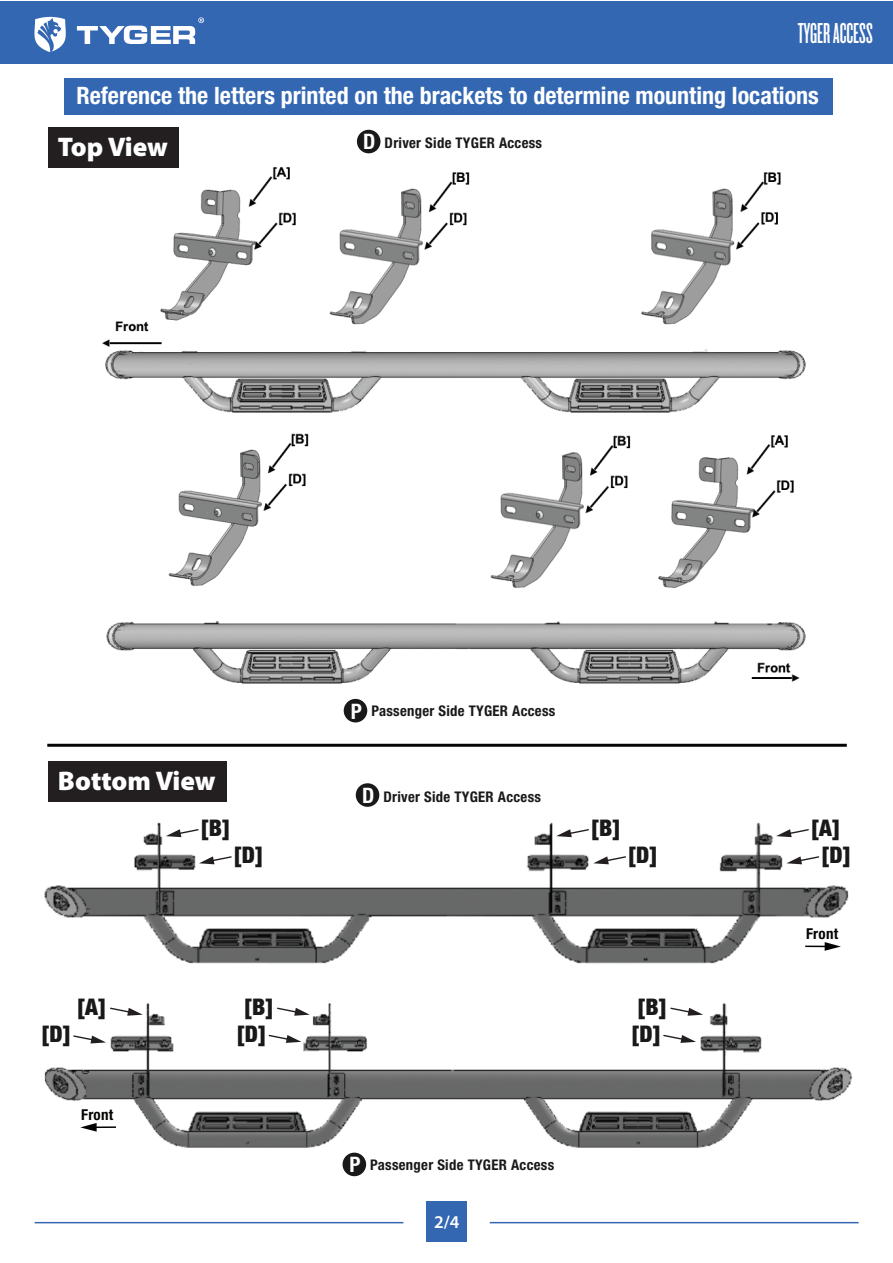
<style>
.page{position:relative;width:893px;height:1263px;background:#fff}
.page>*{position:absolute;margin:0;border:0;box-sizing:border-box;transform-origin:0 0}
.t1{font:30px "Knockout HTF46 Flyweight";color:#fff}
.t2{font:900 27px "Myriad Pro";color:#fff}
.t3{font:700 condensed 24px "Helvetica Neue LT Std";color:#fff}
.t4{font:900 condensed 22.95px/27.2px "Helvetica Neue LT Std";color:#191919;text-align:center}
.t5{font:600 18px "Myriad Pro";color:#fff}
.t6{font:700 condensed 15px "Helvetica Neue LT Std";letter-spacing:.02em;color:#040503}
.t7{font:700 condensed 14.7px "Helvetica Neue LT Std";letter-spacing:.02em;color:#191919}
.s1{font-size:21.3px;color:#fff}
</style>
<div class="page">
<div style="left:427px;top:1201px;width:40px;height:40px;background:#3367b2"></div>
<div style="left:0;top:1px;width:893px;height:63px;background:#3367b2"></div>
<svg style="left:34px;top:17px;width:32px;height:35px"></svg>
<svg style="left:77px;top:17px;width:127px;height:27px"></svg>
<hr style="left:35px;top:1222px;width:368px;height:1px;background:#3367b2">
<hr style="left:490px;top:1222px;width:369px;height:1px;background:#3367b2">
<div style="left:64px;top:78px;width:768px;height:37px;background:#3367b2"></div>
<hr style="left:47px;top:744px;width:800px;height:3px;background:#040503">
<div style="left:48px;top:762px;width:178px;height:40px;background:#231f20"></div>
<img style="left:102px;top:166px;width:704px;height:518px">
<div style="left:48px;top:128px;width:131px;height:40px;background:#231f20"></div>
<div style="left:344px;top:699px;width:23px;height:23px;background:#191919;border-radius:50%"></div>
<div style="left:357px;top:130px;width:23px;height:23px;background:#191919;border-radius:50%"></div>
<img style="left:44px;top:822px;width:809px;height:334px">
<div style="left:356px;top:783px;width:23px;height:24px;background:#191919;border-radius:50%"></div>
<div style="left:343px;top:1153px;width:23px;height:23px;background:#191919;border-radius:50%"></div>
<svg style="left:776px;top:828px;width:34px;height:9px"></svg>
<svg style="left:786px;top:855px;width:34px;height:9px"></svg>
<svg style="left:109px;top:1007px;width:34px;height:9px"></svg>
<svg style="left:72px;top:1034px;width:34px;height:9px"></svg>
<svg style="left:276px;top:1007px;width:34px;height:9px"></svg>
<svg style="left:268px;top:1034px;width:33px;height:9px"></svg>
<svg style="left:669px;top:1007px;width:34px;height:9px"></svg>
<svg style="left:662px;top:1034px;width:34px;height:9px"></svg>
<svg style="left:556px;top:828px;width:34px;height:9px"></svg>
<svg style="left:593px;top:855px;width:34px;height:9px"></svg>
<svg style="left:166px;top:828px;width:34px;height:9px"></svg>
<svg style="left:199px;top:855px;width:34px;height:9px"></svg>
<div style="left:42px;top:840px;width:80px;height:36px;background:#fff"></div>
<div style="left:775px;top:1028px;width:80px;height:36px;background:#fff"></div>
<hr style="left:805px;top:945px;width:23px;height:2px;background:#040503">
<svg style="left:825px;top:942px;width:16px;height:9px"></svg>
<hr style="left:94px;top:1126px;width:22px;height:2px;background:#040503">
<svg style="left:80px;top:1123px;width:17px;height:9px"></svg>
<h1 class="t1" style="left:798px;top:18px;width:76px">TYGER ACCESS</h1>
<h3 class="t3" style="left:76px;top:80px;width:744px">Reference the letters printed on the brackets to determine mounting locations</h3>
<h2 class="t2" style="left:58px;top:129px;width:112px">Top View</h2>
<p class="t7" style="left:363px;top:134px;width:180px"><span class="s1">D</span> Driver Side TYGER Access</p>
<h2 class="t2" style="left:58px;top:762px;width:159px">Bottom View</h2>
<h3 class="t4" style="left:201px;top:814px;width:30px">[B]</h3>
<h3 class="t4" style="left:234px;top:841px;width:30px">[D]</h3>
<p class="t7" style="left:351px;top:702px;width:206px"><span class="s1">P</span> Passenger Side TYGER Access</p>
<p class="t7" style="left:362px;top:787px;width:180px"><span class="s1">D</span> Driver Side TYGER Access</p>
<h3 class="t4" style="left:591px;top:814px;width:30px">[B]</h3>
<h3 class="t4" style="left:628px;top:841px;width:30px">[D]</h3>
<h3 class="t4" style="left:42px;top:1020px;width:30px">[D]</h3>
<h3 class="t4" style="left:78px;top:992px;width:30px">[A]</h3>
<p class="t6" style="left:81px;top:1105px;width:34px">Front</p>
<h3 class="t4" style="left:237px;top:992px;width:37px">[B] [D]</h3>
<h3 class="t4" style="left:632px;top:992px;width:36px;text-align:left">[B] [D]</h3>
<p class="t7" style="left:350px;top:1155px;width:206px"><span class="s1">P</span> Passenger Side TYGER Access</p>
<p class="t5" style="left:434px;top:1210px;width:27px">2/4</p>
<h3 class="t4" style="left:811px;top:814px;width:40px">[A] [D]</h3>
<p class="t6" style="left:806px;top:924px;width:34px">Front</p>
</div>
